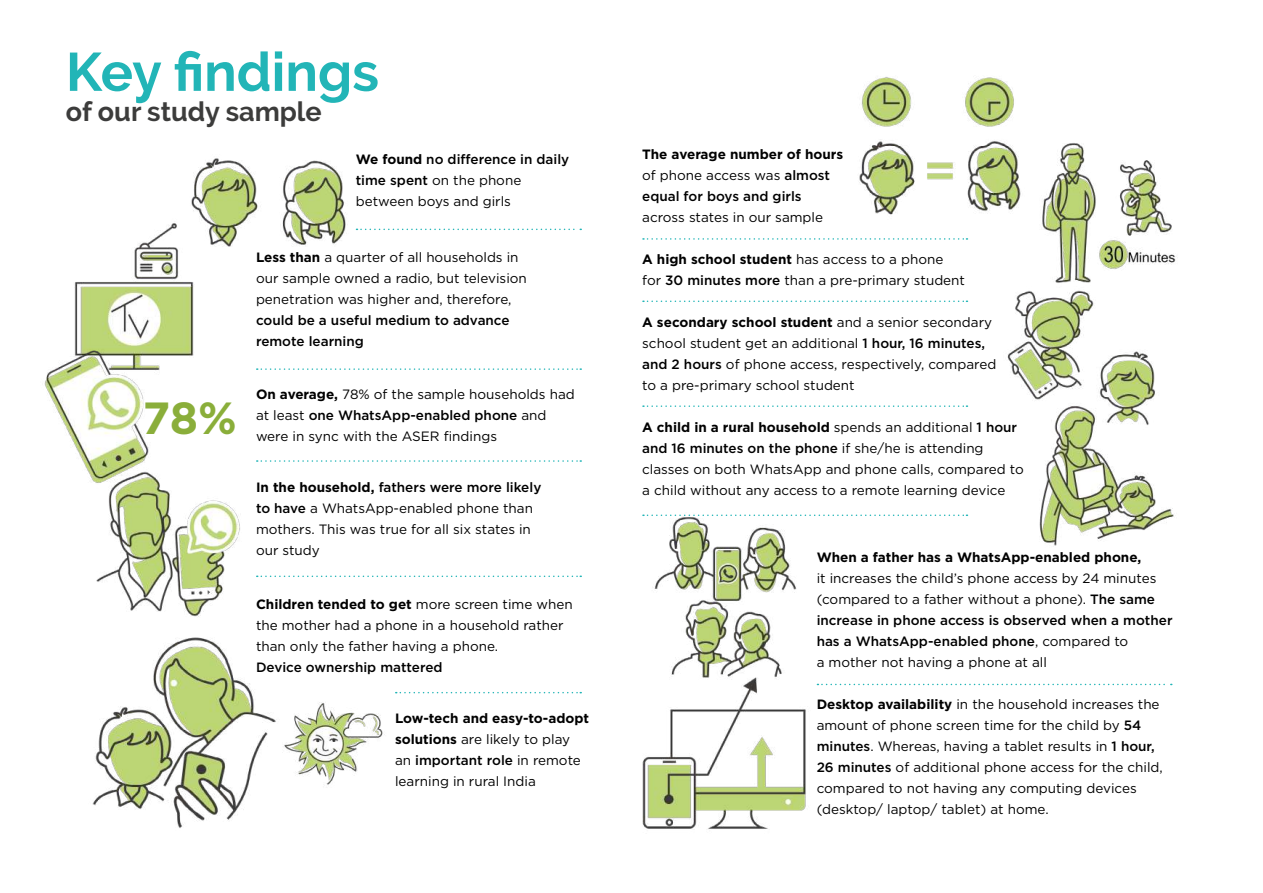
<style>
.page{position:relative;width:1263px;height:893px;background:#fff}
.page>*{position:absolute;margin:0;border:0;box-sizing:border-box;transform-origin:0 0}
.t1{font:700 54px "Raleway";color:#22b5b7}
.t2{font:700 45px "Gotham";color:#8aae3a}
.t3{font:700 27px "Raleway";color:#3c3c3b}
.t4{font:13.5px/21px "Gotham";color:#000}
.t5{font:500 13.5px/21px "Gotham";color:#000}
.t6{font:700 13.5px "Gotham";color:#000}
.s1{font-weight:700}
.s2{font-weight:500}
.s3{font-weight:400}
</style>
<div class="page">
<img style="left:191px;top:158px;width:165px;height:89px">
<img style="left:74px;top:219px;width:138px;height:137px">
<img style="left:44px;top:344px;width:125px;height:124px">
<img style="left:86px;top:462px;width:154px;height:155px">
<img style="left:92px;top:637px;width:184px;height:191px">
<img style="left:859px;top:77px;width:162px;height:162px">
<img style="left:284px;top:702px;width:101px;height:83px">
<img style="left:1042px;top:143px;width:134px;height:137px">
<img style="left:1007px;top:280px;width:148px;height:122px">
<img style="left:1039px;top:402px;width:135px;height:144px">
<img style="left:642px;top:514px;width:155px;height:146px">
<img style="left:642px;top:660px;width:175px;height:169px">
<svg style="left:356px;top:229px;width:225px;height:1px"></svg>
<svg style="left:643px;top:238px;width:324px;height:2px"></svg>
<svg style="left:643px;top:301px;width:324px;height:1px"></svg>
<svg style="left:643px;top:405px;width:324px;height:2px"></svg>
<svg style="left:643px;top:514px;width:324px;height:2px"></svg>
<svg style="left:817px;top:684px;width:355px;height:1px"></svg>
<svg style="left:257px;top:368px;width:324px;height:2px"></svg>
<svg style="left:257px;top:460px;width:324px;height:2px"></svg>
<svg style="left:257px;top:576px;width:324px;height:1px"></svg>
<svg style="left:396px;top:692px;width:185px;height:1px"></svg>
<h1 class="t1" style="left:66px;top:41px;width:315px">Key findings</h1>
<h3 class="t3" style="left:66px;top:96px;width:257px">of our study sample</h3>
<p class="t4" style="left:356px;top:149px;width:215px"><span class="s1">We found</span> <span class="s2">no difference in daily time spent</span> on the phone between boys and girls</p>
<h2 class="t2" style="left:142px;top:388px;width:96px">78%</h2>
<p class="t4" style="left:256px;top:247px;width:272px"><span class="s1">Less than</span> a quarter of all households in our sample owned a radio, but television penetration was higher and, therefore,</p>
<p class="t5" style="left:256px;top:310px;width:255px">could be a useful medium to advance remote learning</p>
<p class="t4" style="left:256px;top:383px;width:320px"><span class="s1">On average,</span> 78% of the sample households had at least <span class="s2">one WhatsApp-enabled phone</span> and were in sync with the ASER findings</p>
<p class="t4" style="left:256px;top:476px;width:287px"><span class="s1">In the household,</span> <span class="s2">fathers were more likely to have</span> a WhatsApp-enabled phone than mothers. This was true for all six states in our study</p>
<p class="t4" style="left:256px;top:593px;width:318px"><span class="s1">Children tended to get</span> more screen time when the mother had a phone in a household rather than only the father having a phone.</p>
<p class="t5" style="left:256px;top:657px;width:188px">Device ownership mattered</p>
<p class="t4" style="left:395px;top:707px;width:196px"><span class="s1">Low-tech and easy-to-adopt solutions</span> are likely to play an <span class="s2">important role</span> in remote learning in rural India</p>
<p class="t5" style="left:642px;top:143px;width:202px"><span class="s1">The average number of hours </span><span class="s3">of phone access was</span> almost equal for boys and girls</p>
<p class="t4" style="left:642px;top:206px;width:182px">across states in our sample</p>
<p class="t4" style="left:642px;top:248px;width:324px"><span class="s1">A high school student</span> has access to a phone for <span class="s2">30 minutes more</span> than a pre-primary student</p>
<p class="t4" style="left:642px;top:311px;width:356px"><span class="s1">A secondary school student</span> and a senior secondary school student get an additional <span class="s2">1 hour, 16 minutes, and 2 hours</span> of phone access, respectively, compared to a pre-primary school student</p>
<p class="t4" style="left:642px;top:416px;width:383px"><span class="s1">A child in a rural household</span> spends an additional <span class="s2">1 hour and 16 minutes on the phone</span> if she/he is attending classes on both WhatsApp and phone calls, compared to a child without any access to a remote learning device</p>
<p class="t6" style="left:817px;top:548px;width:326px">When a father has a WhatsApp-enabled phone,</p>
<p class="t4" style="left:817px;top:568px;width:357px">it increases the child’s phone access by 24 minutes (compared to a father without a phone). <span class="s2">The same increase in phone access is observed when a mother has a WhatsApp-enabled phone</span>, compared to<br>a mother not having a phone at all</p>
<p class="t4" style="left:817px;top:694px;width:348px"><span class="s1">Desktop availability</span> in the household increases the amount of phone screen time for the child by <span class="s2">54 minutes</span>. Whereas, having a tablet results in <span class="s2">1 hour, 26 minutes</span> of additional phone access for the child, compared to not having any computing devices (desktop/ laptop/ tablet) at home.</p>
</div>
